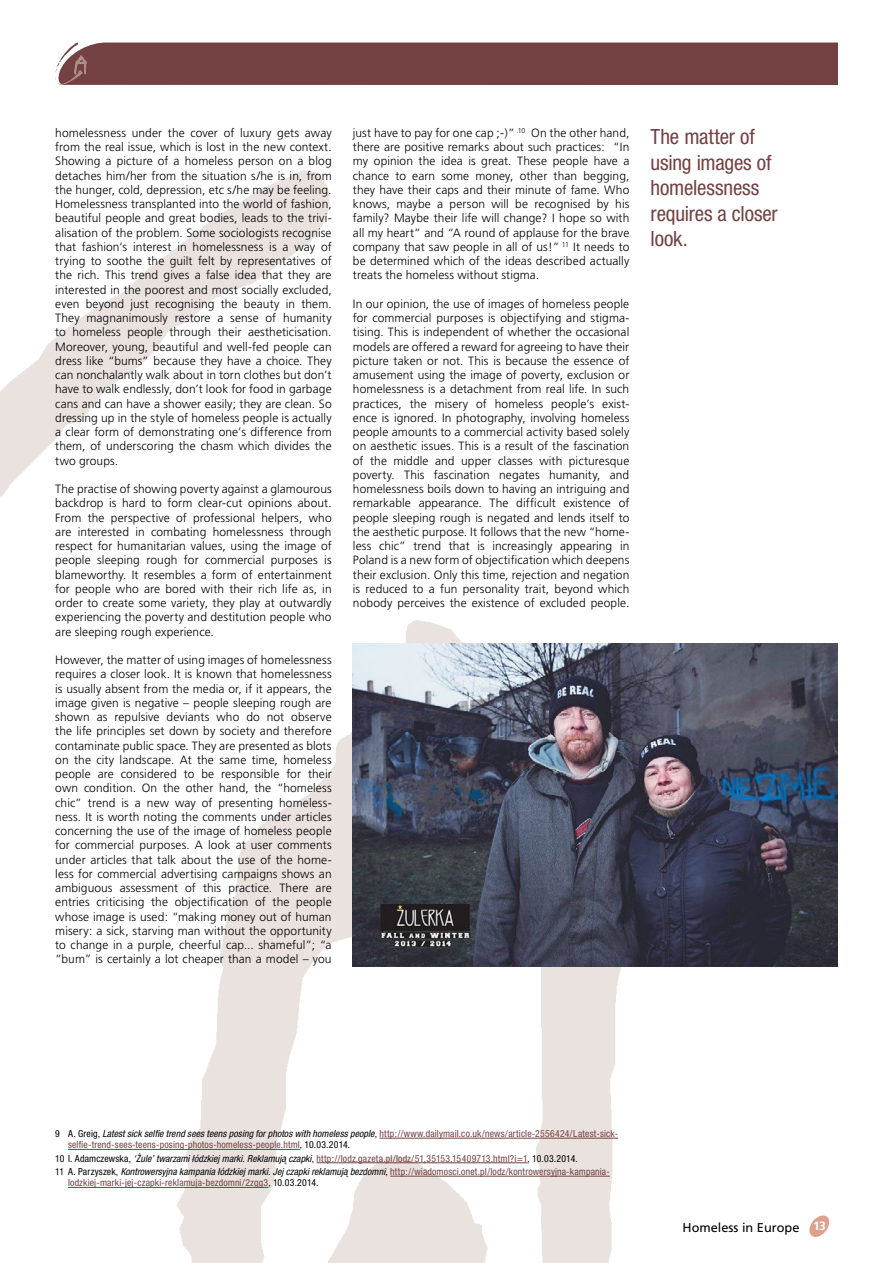
<style>
.page{position:relative;width:893px;height:1263px;background:#fff}
.page>*{position:absolute;margin:0;border:0;box-sizing:border-box;transform-origin:0 0}
.t1{font:condensed 21px/25.5px "Helvetica Neue";letter-spacing:-.01em;color:#744143}
.t2{font:12.75px "Frutiger";color:#000}
.t3{font:300 12px/14.2px "Frutiger";letter-spacing:.01em;color:#000;text-align:justify}
.t4{font:condensed 9.75px/11.2px "Helvetica Neue";letter-spacing:.015em;color:#744143}
.s1{color:#000}
.s2{font-style:italic;color:#000}
.s3{font-family:"Jesaya Bk";font-style:italic;font-stretch:normal;color:#000}
.s4{font-weight:700;font-size:12px;color:#fff}
</style>
<div class="page">
<img style="left:0;top:170px;width:646px;height:1093px">
<div style="left:55px;top:43px;width:783px;height:42px;background:#744143"></div>
<svg style="left:809px;top:1215px;width:21px;height:22px"></svg>
<hr style="left:379px;top:1138px;width:239px;height:1px;background:#744143">
<hr style="left:68px;top:1149px;width:232px;height:1px;background:#744143">
<hr style="left:316px;top:1162px;width:212px;height:1px;background:#744143">
<hr style="left:390px;top:1176px;width:220px;height:1px;background:#744143">
<hr style="left:68px;top:1187px;width:200px;height:1px;background:#744143">
<img style="left:353px;top:644px;width:485px;height:322px">
<p class="t3" style="left:55px;top:126px;width:278px">homelessness under the cover of luxury gets away from the real issue, which is lost in the new context.<br>Showing a picture of a homeless person on a blog detaches him/her from the situation s/he is in, from the hunger, cold, depression, etc s/he may be feeling.<br>Homelessness transplanted into the world of fashion, beautiful people and great bodies, leads to the trivi&shy;alisation of the problem. Some sociologists recognise that fashion’s interest in homelessness is a way of trying to soothe the guilt felt by representatives of the rich. This trend gives a false idea that they are interested in the poorest and most socially excluded, even beyond just recognising the beauty in them.<br>They magnanimously restore a sense of humanity to homeless people through their aestheticisation.<br>Moreover, young, beautiful and well-fed people can dress like “bums” because they have a choice. They can nonchalantly walk about in torn clothes but don’t have to walk endlessly, don’t look for food in garbage cans and can have a shower easily; they are clean. So dressing up in the style of homeless people is actually a clear form of demonstrating one’s difference from them, of underscoring the chasm which divides the two groups.</p>
<p class="t3" style="left:55px;top:482px;width:278px">The practise of showing poverty against a glamourous backdrop is hard to form clear-cut opinions about.<br>From the perspective of professional helpers, who are interested in combating homelessness through respect for humanitarian values, using the image of people sleeping rough for commercial purposes is blameworthy. It resembles a form of entertainment for people who are bored with their rich life as, in order to create some variety, they play at outwardly experiencing the poverty and destitution people who are sleeping rough experience.</p>
<p class="t3" style="left:55px;top:653px;width:278px">However, the matter of using images of homelessness requires a closer look. It is known that homelessness is usually absent from the media or, if it appears, the image given is negative – people sleeping rough are shown as repulsive deviants who do not observe the life principles set down by society and therefore contaminate public space. They are presented as blots on the city landscape. At the same time, homeless people are considered to be responsible for their own condition. On the other hand, the “homeless chic” trend is a new way of presenting homeless&shy;ness. It is worth noting the comments under articles concerning the use of the image of homeless people for commercial purposes. A look at user comments under articles that talk about the use of the home&shy;less for commercial advertising campaigns shows an ambiguous assessment of this practice. There are entries criticising the objectification of the people whose image is used: “making money out of human misery: a sick, starving man without the opportunity to change in a purple, cheerful cap... shameful”; “a “bum” is certainly a lot cheaper than a model – you</p>
<p class="t3" style="left:353px;top:125px;width:278px">just have to pay for one cap ;-)” <sup>.10</sup> On the other hand, there are positive remarks about such practices: “In my opinion the idea is great. These people have a chance to earn some money, other than begging, they have their caps and their minute of fame. Who knows, maybe a person will be recognised by his family? Maybe their life will change? I hope so with all my heart” and “A round of applause for the brave company that saw people in all of us!” <sup>11</sup> It needs to be determined which of the ideas described actually treats the homeless without stigma.</p>
<p class="t3" style="left:353px;top:297px;width:278px">In our opinion, the use of images of homeless people for commercial purposes is objectifying and stigma&shy;tising. This is independent of whether the occasional models are offered a reward for agreeing to have their picture taken or not. This is because the essence of amusement using the image of poverty, exclusion or homelessness is a detachment from real life. In such practices, the misery of homeless people’s exist&shy;ence is ignored. In photography, involving homeless people amounts to a commercial activity based solely on aesthetic issues. This is a result of the fascination of the middle and upper classes with picturesque poverty. This fascination negates humanity, and homelessness boils down to having an intriguing and remarkable appearance. The difficult existence of people sleeping rough is negated and lends itself to the aesthetic purpose. It follows that the new “home&shy;less chic” trend that is increasingly appearing in Poland is a new form of objectification which deepens their exclusion. Only this time, rejection and negation is reduced to a fun personality trait, beyond which nobody perceives the existence of excluded people.</p>
<h1 class="t1" style="left:651px;top:124px;width:129px">The matter of using images of homelessness requires a closer look.</h1>
<p class="t4" style="left:68px;top:1128px;width:552px;text-indent:-13px"><span class="s1">9 A. Greig,</span> <span class="s2">Latest sick selfie trend sees teens posing for photos with homeless people</span><span class="s1">,</span> http://www.dailymail.co.uk/news/article-2556424/Latest-sick&shy;selfie-trend-sees-teens-posing-photos-homeless-people.html<span class="s1">, 10.03.2014.</span></p>
<p class="t4" style="left:55px;top:1151px;width:556px;line-height:13.4px"><span class="s1">10 I. Adamczewska,</span> <span class="s2">‘</span><span class="s3">Ż</span><span class="s2">ule’ twarzami łódzkiej marki. Reklamuj</span><span class="s3">ą</span> <span class="s2">czapki</span><span class="s1">,</span> http://lodz.gazeta.pl/lodz/51,35153,15409713.html?i=1<span class="s1">, 10.03.2014.<br>11 A. Parzyszek,</span> <span class="s2">Kontrowersyjna kampania łódzkiej marki. Jej czapki reklamuj</span><span class="s3">ą</span> <span class="s2">bezdomni</span><span class="s1">,</span> http://wiadomosci.onet.pl/lodz/kontrowersyjna-kampania-</p>
<p class="t4" style="left:68px;top:1177px;width:252px">lodzkiej-marki-jej-czapki-reklamuja-bezdomni/2zgg3<span class="s1">, 10.03.2014.</span></p>
<p class="t2" style="left:682px;top:1220px;width:145px">Homeless in Europe <span class="s4">13</span></p>
</div>
